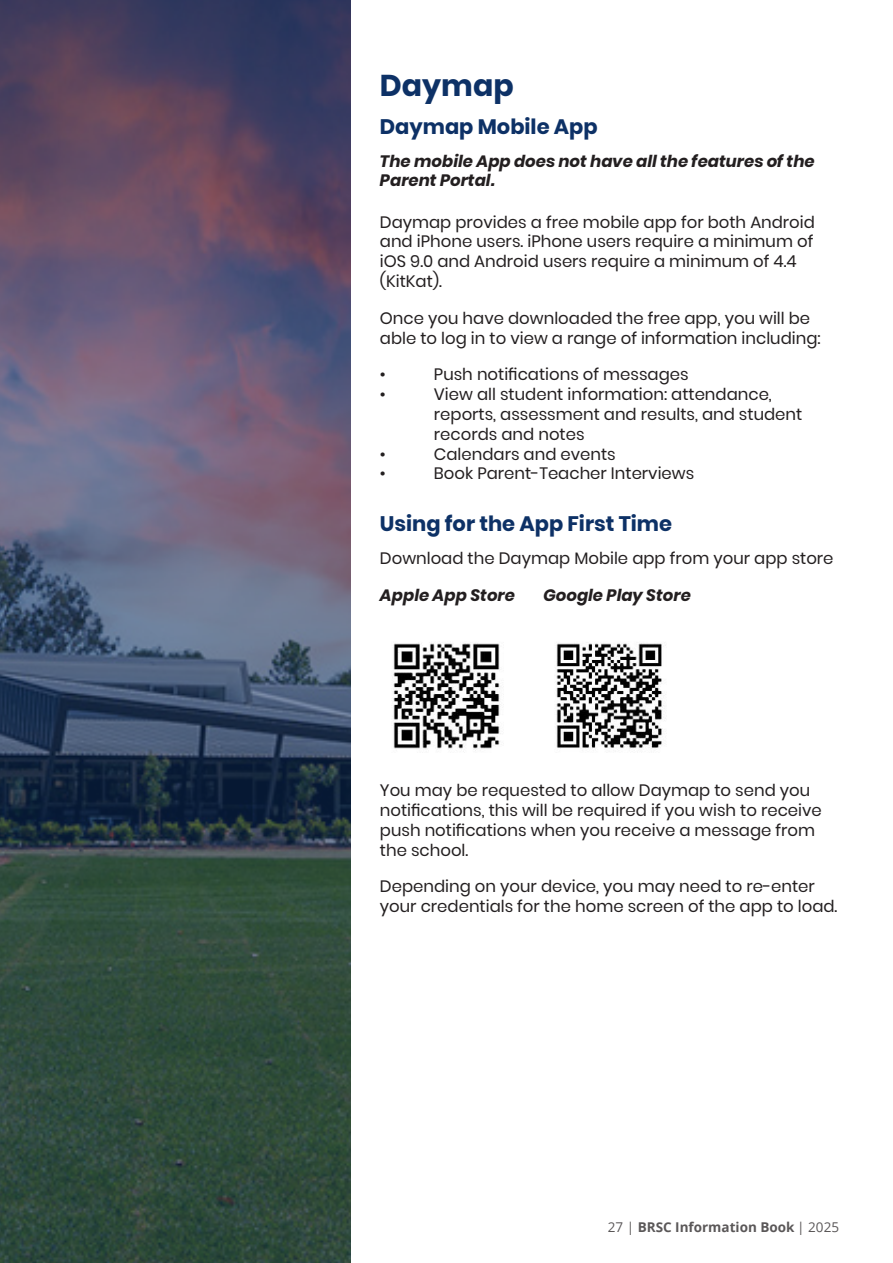
<style>
.page{position:relative;width:893px;height:1263px;background:#fff}
.page>*{position:absolute;margin:0;border:0;box-sizing:border-box;transform-origin:0 0}
.Main_Page_Header{font:700 30px "Poppins";color:#0d3166}
.Blue_sub_Header{font:700 21px "Poppins";color:#0d3166}
.Body_Text{font:16.5px/19.8px "Poppins";color:#231f20}
.black_emphasis{font:italic 700 16.5px/19.8px "Poppins";color:#231f20}
.t1{font:700 13.5px "Open Sans";color:#231f20}
.s1{font-weight:400}
</style>
<div class="page">
<img style="left:0;top:0;width:350px;height:1263px">
<img style="left:392px;top:643px;width:109px;height:109px">
<img style="left:556px;top:643px;width:110px;height:107px">
<p class="Main_Page_Header" style="left:380px;top:68px;width:135px">Daymap</p>
<p class="Blue_sub_Header" style="left:380px;top:115px;width:219px">Daymap Mobile App</p>
<p class="black_emphasis" style="left:380px;top:151px;width:436px">The mobile App does not have all the features of the<br>Parent Portal.</p>
<p class="Body_Text" style="left:380px;top:212px;width:437px">Daymap provides a free mobile app for both Android and iPhone users. iPhone users require a minimum of iOS 9.0 and Android users require a minimum of 4.4 (KitKat).</p>
<p class="Body_Text" style="left:380px;top:308px;width:442px">Once you have downloaded the free app, you will be able to log in to view a range of information including:</p>
<p class="Body_Text" style="left:380px;top:365px;width:7px">•</p>
<p class="Body_Text" style="left:434px;top:365px;width:256px">Push notifications of messages</p>
<p class="Body_Text" style="left:380px;top:385px;width:7px">•</p>
<p class="Body_Text" style="left:434px;top:385px;width:370px">View all student information: attendance, reports, assessment and results, and student records and notes</p>
<p class="Body_Text" style="left:380px;top:444px;width:7px">•</p>
<p class="Body_Text" style="left:434px;top:444px;width:183px">Calendars and events</p>
<p class="Body_Text" style="left:380px;top:464px;width:7px">•</p>
<p class="Body_Text" style="left:434px;top:464px;width:262px">Book Parent-Teacher Interviews</p>
<p class="Blue_sub_Header" style="left:380px;top:512px;width:294px">Using for the App First Time</p>
<p class="Body_Text" style="left:380px;top:548px;width:455px">Download the Daymap Mobile app from your app store</p>
<p class="black_emphasis" style="left:380px;top:585px;width:137px">Apple App Store</p>
<p class="black_emphasis" style="left:543px;top:585px;width:149px">Google Play Store</p>
<p class="Body_Text" style="left:380px;top:781px;width:443px">You may be requested to allow Daymap to send you notifications, this will be required if you wish to receive push notifications when you receive a message from the school.</p>
<p class="Body_Text" style="left:380px;top:877px;width:459px">Depending on your device, you may need to re-enter your credentials for the home screen of the app to load.</p>
<p class="t1" style="left:608px;top:1217px;width:233px"><span class="s1">27 |</span> BRSC Information Book <span class="s1">| 2025</span></p>
</div>
